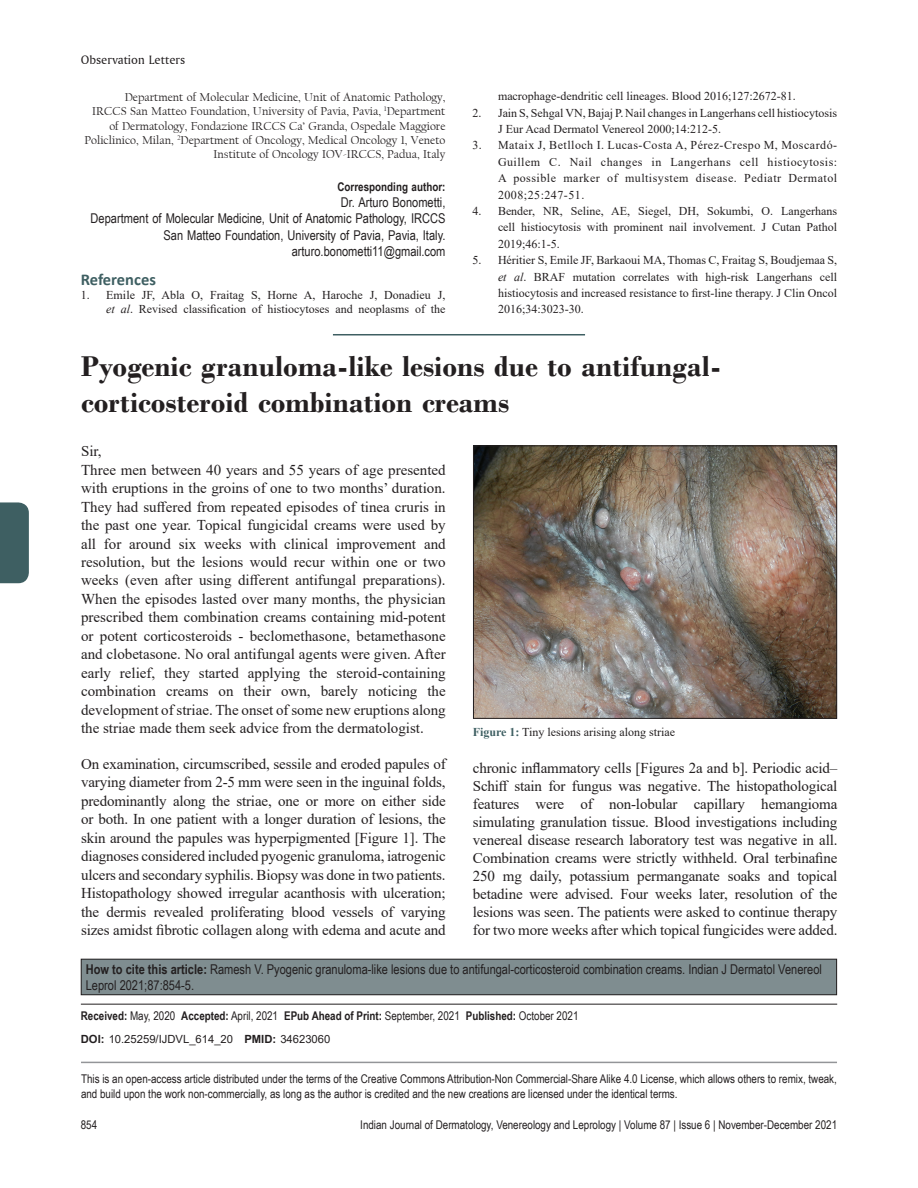
<style>
.page{position:relative;width:918px;height:1188px;background:#fff}
.page>*{position:absolute;margin:0;border:0;box-sizing:border-box;transform-origin:0 0}
.AT{font:700 30px/36px "Bodoni";color:#231f20}
.t1{font:700 16.5px "Calibri";color:#3e5f62}
.TX{font:15px/18.5px "Times New Roman";letter-spacing:-.01em;color:#231f20;text-align:justify}
.TX_No_After_Sapce{font:15px "Times New Roman";color:#231f20}
.L_ADD{font:13.5px/16.2px "Arial Narrow";color:#231f20;text-align:right}
.HTC{font:13.5px/16.5px "Arial Narrow";color:#231f20}
.t2{font:12.75px "Amerigo BT Roman A";color:#231f20}
.REF{font:12px/16.4px "Times New Roman";color:#231f20;text-align:justify}
.CR{font:12px/15px "Arial Narrow";color:#231f20}
.L_AFF{font:12px/14.4px "Californian FB";color:#231f20;text-align:right}
.L_HIS{font:700 12px "Arial Narrow";color:#231f20}
.FGC{font:12px "Times New Roman";color:#231f20}
.L_ADD-2{font:700 12px "Arial Narrow";color:#231f20}
.DOI{font:11.25px "Arial";color:#231f20}
.s1{font-style:italic}
.s2{font-weight:700;color:#3e5f62}
.s3{font-weight:700}
.s4{font-weight:400}
</style>
<div class="page">
<div style="left:0;top:502px;width:29px;height:81px;background:#3e5f62"></div>
<div style="left:81px;top:959px;width:756px;height:36px;background:#7f8d90"></div>
<div style="left:81px;top:959px;width:756px;height:36px;border:1px solid #231f20"></div>
<hr style="left:81px;top:1062px;width:756px;height:1px;background:#939598">
<hr style="left:81px;top:1004px;width:756px;height:1px;background:#231f20">
<img style="left:475px;top:448px;width:360px;height:269px">
<div style="left:473px;top:446px;width:364px;height:273px;border:1px solid #231f20"></div>
<hr style="left:333px;top:334px;width:252px;height:1px;background:#3e5f62">
<p class="t2" style="left:81px;top:52px;width:106px">Observation Letters</p>
<p class="L_AFF" style="left:85px;top:90px;width:362px">Department of Molecular Medicine, Unit of Anatomic Pathology,<br>IRCCS San Matteo Foundation, University of Pavia, Pavia, <sup>1</sup>Department of Dermatology, Fondazione IRCCS Ca’ Granda, Ospedale Maggiore Policlinico, Milan, <sup>2</sup>Department of Oncology, Medical Oncology 1, Veneto Institute of Oncology IOV-IRCCS, Padua, Italy</p>
<p class="L_ADD-2" style="left:338px;top:178px;width:109px">Corresponding author:</p>
<p class="L_ADD" style="left:91px;top:194px;width:356px">Dr. Arturo Bonometti,<br>Department of Molecular Medicine, Unit of Anatomic Pathology, IRCCS San Matteo Foundation, University of Pavia, Pavia, Italy. arturo.bonometti11@gmail.com</p>
<h1 class="t1" style="left:81px;top:268px;width:77px">References</h1>
<p class="REF" style="left:81px;top:287px;width:366px;line-height:14.4px;text-align:right">1. Emile JF, Abla O, Fraitag S, Horne A, Haroche J, Donadieu J, <span class="s1">et al</span>. Revised classification of histiocytoses and neoplasms of the</p>
<p class="REF" style="left:498px;top:88px;width:299px">macrophage-dendritic cell lineages. Blood 2016;127:2672-81.</p>
<p class="REF" style="left:498px;top:104px;width:341px;text-indent:-26px">2. Jain S, Sehgal VN, Bajaj P. Nail changes in Langerhans cell histiocytosis<br>J Eur Acad Dermatol Venereol 2000;14:212-5.</p>
<p class="REF" style="left:498px;top:137px;width:341px;text-indent:-26px">3. Mataix J, Betlloch I. Lucas-Costa A, Pérez-Crespo M, Moscardó-Guillem C. Nail changes in Langerhans cell histiocytosis:<br>A possible marker of multisystem disease. Pediatr Dermatol 2008;25:247-51.</p>
<p class="REF" style="left:498px;top:202px;width:341px;text-indent:-26px">4. Bender, NR, Seline, AE, Siegel, DH, Sokumbi, O. Langerhans cell histiocytosis with prominent nail involvement. J Cutan Pathol 2019;46:1-5.</p>
<p class="REF" style="left:498px;top:252px;width:341px;text-indent:-26px">5. Héritier S, Emile JF, Barkaoui MA, Thomas C, Fraitag S, Boudjemaa S, <span class="s1">et al</span>. BRAF mutation correlates with high-risk Langerhans cell histiocytosis and increased resistance to first-line therapy. J Clin Oncol 2016;34:3023-30.</p>
<p class="AT" style="left:81px;top:348px;width:642px">Pyogenic granuloma-like lesions due to antifungal&shy;corticosteroid combination creams</p>
<p class="TX_No_After_Sapce" style="left:81px;top:440px;width:22px">Sir,</p>
<p class="TX" style="left:81px;top:460px;width:366px">Three men between 40 years and 55 years of age presented with eruptions in the groins of one to two months’ duration.<br>They had suffered from repeated episodes of tinea cruris in the past one year. Topical fungicidal creams were used by all for around six weeks with clinical improvement and resolution, but the lesions would recur within one or two weeks (even after using different antifungal preparations).<br>When the episodes lasted over many months, the physician prescribed them combination creams containing mid-potent or potent corticosteroids - beclomethasone, betamethasone and clobetasone. No oral antifungal agents were given. After early relief, they started applying the steroid-containing combination creams on their own, barely noticing the development of striae. The onset of some new eruptions along the striae made them seek advice from the dermatologist.</p>
<p class="TX" style="left:81px;top:754px;width:366px">On examination, circumscribed, sessile and eroded papules of varying diameter from 2-5 mm were seen in the inguinal folds, predominantly along the striae, one or more on either side or both. In one patient with a longer duration of lesions, the skin around the papules was hyperpigmented [Figure 1]. The diagnoses considered included pyogenic granuloma, iatrogenic ulcers and secondary syphilis. Biopsy was done in two patients.<br>Histopathology showed irregular acanthosis with ulceration; the dermis revealed proliferating blood vessels of varying sizes amidst fibrotic collagen along with edema and acute and</p>
<p class="TX" style="left:473px;top:759px;width:366px;line-height:18px">chronic inflammatory cells [Figures 2a and b]. Periodic acid– Schiff stain for fungus was negative. The histopathological features were of non-lobular capillary hemangioma simulating granulation tissue. Blood investigations including venereal disease research laboratory test was negative in all.<br>Combination creams were strictly withheld. Oral terbinafine 250 mg daily, potassium permanganate soaks and topical betadine were advised. Four weeks later, resolution of the lesions was seen. The patients were asked to continue therapy for two more weeks after which topical fungicides were added.</p>
<p class="FGC" style="left:473px;top:723px;width:204px"><span class="s2">Figure 1:</span> Tiny lesions arising along striae</p>
<p class="HTC" style="left:86px;top:960px;width:738px"><span class="s3">How to cite this article:</span> Ramesh V. Pyogenic granuloma-like lesions due to antifungal-corticosteroid combination creams. Indian J Dermatol Venereol<br>Leprol 2021;87:854-5.</p>
<p class="L_HIS" style="left:81px;top:1006px;width:499px">Received: <span class="s4">May, 2020</span> Accepted: <span class="s4">April, 2021</span> EPub Ahead of Print: <span class="s4">September, 2021</span> Published: <span class="s4">October 2021</span></p>
<p class="DOI" style="left:81px;top:1031px;width:251px"><span class="s3">DOI:</span> 10.25259/IJDVL_614_20 <span class="s3">PMID:</span> 34623060</p>
<p class="CR" style="left:81px;top:1070px;width:757px">This is an open-access article distributed under the terms of the Creative Commons Attribution-Non Commercial-Share Alike 4.0 License, which allows others to remix, tweak, and build upon the work non-commercially, as long as the author is credited and the new creations are licensed under the identical terms.</p>
<p class="CR" style="left:81px;top:1116px;width:18px">854</p>
<p class="CR" style="left:360px;top:1116px;width:478px">Indian Journal of Dermatology, Venereology and Leprology | Volume 87 | Issue 6 | November-December 2021</p>
</div>
